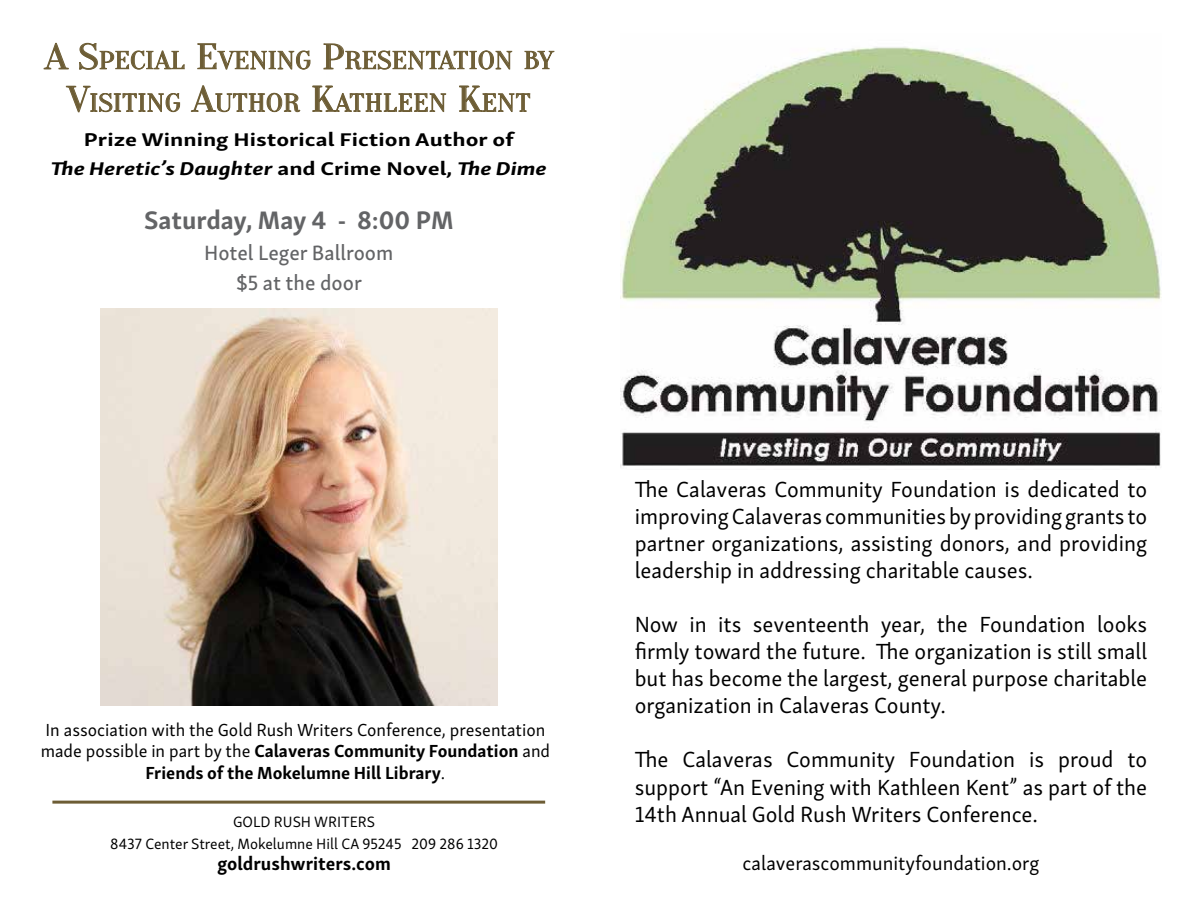
<style>
.page{position:relative;width:1188px;height:918px;background:#fff}
.page>*{position:absolute;margin:0;border:0;box-sizing:border-box;transform-origin:0 0}
.t1{font:700 25.95px "Skolar Sans Latn";color:#636466}
.t2{font:24.9px/42.6px "Oranienbaum";color:#6d5d35;text-align:center;scale:1.25 1}
.t3{font:22.5px/27px "Skolar Sans Latn";color:#000;text-align:justify}
.t4{font:21.3px/30.9px "Skolar Sans Latn Me";color:#636466;text-align:center}
.t5{font:20.1px "Skolar Sans Latn";color:#000}
.t6{font:700 18.9px/28.3px "Skolar Sans Latn";color:#000;text-align:center;scale:1.25 1}
.t7{font:700 18.9px "Skolar Sans Latn";color:#000}
.t8{font:18px/21.6px "Skolar Sans Latn";color:#000;text-align:center}
.t9{font:15.45px/21.3px "Skolar Sans Latn";color:#000;text-align:center}
.s1{font-size:35.55px}
.s2{font-style:italic}
.s3{font-weight:700}
</style>
<div class="page">
<img style="left:621px;top:47px;width:540px;height:421px">
<svg style="left:43px;top:43px;width:26px;height:26px"></svg>
<svg style="left:79px;top:43px;width:106px;height:27px"></svg>
<svg style="left:197px;top:43px;width:114px;height:27px"></svg>
<svg style="left:323px;top:43px;width:189px;height:27px"></svg>
<svg style="left:524px;top:51px;width:31px;height:18px"></svg>
<svg style="left:66px;top:86px;width:114px;height:27px"></svg>
<svg style="left:191px;top:85px;width:110px;height:28px"></svg>
<svg style="left:312px;top:86px;width:134px;height:26px"></svg>
<svg style="left:459px;top:86px;width:71px;height:26px"></svg>
<img style="left:100px;top:308px;width:397px;height:397px">
<hr style="left:52px;top:801px;width:493px;height:3px;background:#6d5d35">
<p class="t2" style="left:44px;top:40px;width:409px"><span class="s1">A S</span>PECIAL <span class="s1">E</span>VENING <span class="s1">P</span>RESENTATION BY<br><span class="s1">V</span>ISITING <span class="s1">A</span>UTHOR <span class="s1">K</span>ATHLEEN <span class="s1">K</span>ENT</p>
<p class="t6" style="left:51px;top:124px;width:398px">Prize Winning Historical Fiction Author of<br><span class="s2">The Heretic’s Daughter</span> and Crime Novel, <span class="s2">The Dime</span></p>
<p class="t1" style="left:144px;top:199px;width:311px">Saturday, May 4 - 8:00 PM</p>
<p class="t4" style="left:204px;top:235px;width:191px">Hotel Leger Ballroom $5 at the door</p>
<p class="t8" style="left:41px;top:717px;width:511px">In association with the Gold Rush Writers Conference, presentation made possible in part by the <span class="s3">Calaveras Community Foundation</span> and<br><span class="s3">Friends of the Mokelumne Hill Library</span>.</p>
<p class="t9" style="left:110px;top:810px;width:389px">GOLD RUSH WRITERS<br>8437 Center Street, Mokelumne Hill CA 95245 209 286 1320</p>
<p class="t7" style="left:217px;top:848px;width:175px">goldrushwriters.com</p>
<p class="t3" style="left:635px;top:474px;width:514px">The Calaveras Community Foundation is dedicated to improving Calaveras communities by providing grants to partner organizations, assisting donors, and providing leadership in addressing charitable causes.</p>
<p class="t3" style="left:635px;top:609px;width:514px">Now in its seventeenth year, the Foundation looks firmly toward the future. The organization is still small but has become the largest, general purpose charitable organization in Calaveras County.</p>
<p class="t3" style="left:635px;top:745px;width:514px">The Calaveras Community Foundation is proud to support “An Evening with Kathleen Kent” as part of the 14th Annual Gold Rush Writers Conference.</p>
<p class="t5" style="left:743px;top:848px;width:298px">calaverascommunityfoundation.org</p>
</div>
